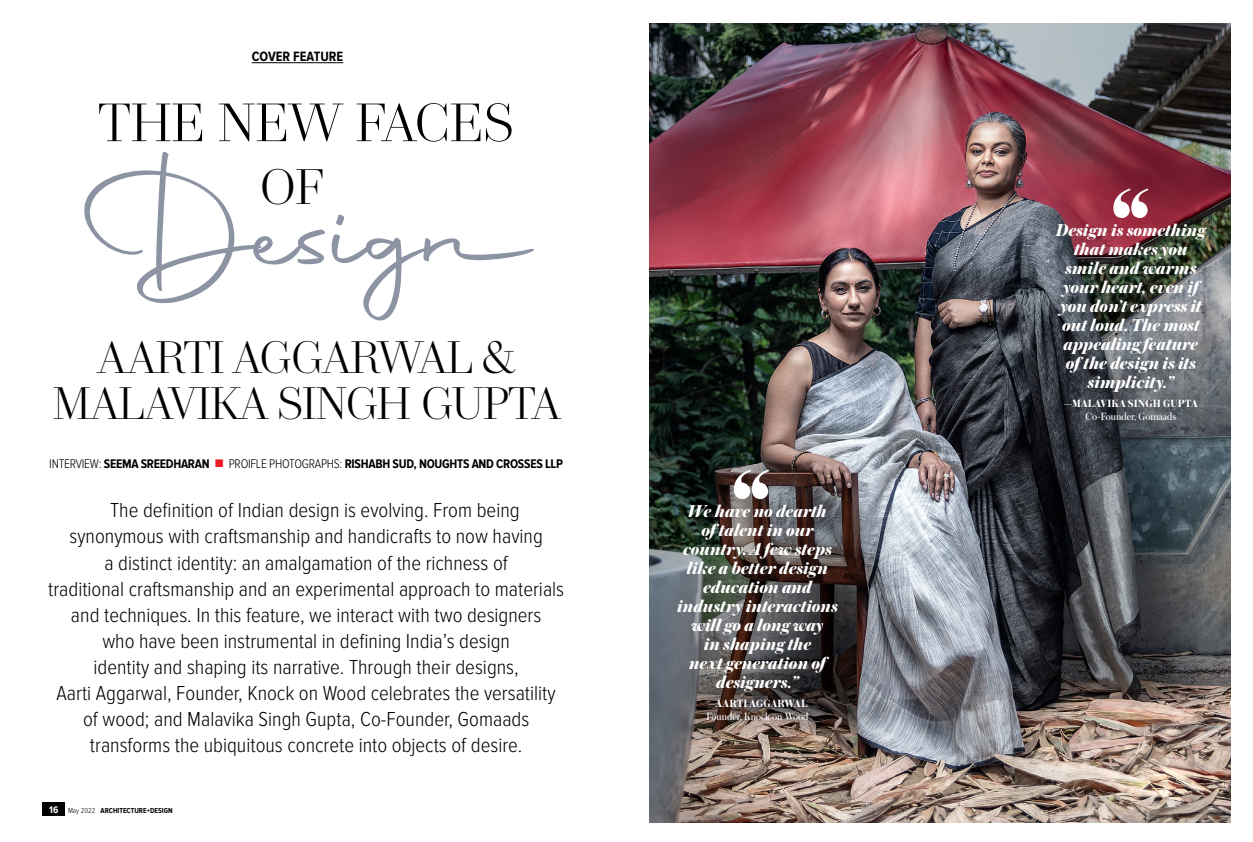
<style>
.page{position:relative;width:1253px;height:842px;background:#fff}
.page>*{position:absolute;margin:0;border:0;box-sizing:border-box;transform-origin:0 0}
.t1{font:148.8px "Autography";letter-spacing:-.01em;color:#8c93a3}
.t2{font:300 52.2px "Trianon Display";color:#000}
.t3{font:300 48.3px "Trianon Display";color:#000}
.t4{font:300 44.1px/46.5px "Trianon Display";letter-spacing:-.02em;color:#000;text-align:center}
.t5{font:300 21px "Proxima Nova Cond";color:#000}
.t6{font:italic 800 18px/19px "Austin";color:#fff;text-align:center}
.t7{font:700 14px "Proxima Nova Cond";color:#000}
.t8{font:700 13px "Proxima Nova Cond";letter-spacing:-.02em;color:#000}
.t9{font:11px "Austin";color:#fff}
.t10{font:700 11px "Austin";letter-spacing:.015em;color:#fff}
.t11{font:700 7.5px "Proxima Nova Cond";color:#000}
.s1{font-weight:300}
.s2{color:#ed1d24}
.s3{font-family:"Proxima Nova A Cond";font-size:10px;color:#fff}
</style>
<div class="page">
<div style="left:43px;top:803px;width:22px;height:13px;background:#000"></div>
<hr style="left:252px;top:63px;width:91px;height:1px;background:#000">
<img style="left:649px;top:23px;width:581px;height:799px">
<svg style="left:734px;top:470px;width:35px;height:29px"></svg>
<svg style="left:1113px;top:189px;width:35px;height:29px"></svg>
<p class="t7" style="left:252px;top:48px;width:93px">COVER FEATURE</p>
<h2 class="t2" style="left:98px;top:82px;width:418px">THE NEW FACES</h2>
<h1 class="t1" style="left:81px;top:137px;width:459px">Design</h1>
<h3 class="t3" style="left:260px;top:150px;width:66px">OF</h3>
<h3 class="t4" style="left:53px;top:332px;width:510px">AARTI AGGARWAL &amp;<br>MALAVIKA SINGH GUPTA</h3>
<p class="t8" style="left:49px;top:456px;width:515px"><span class="s1">INTERVIEW:</span> SEEMA SREEDHARAN <span class="s2">■</span> <span class="s1">PROIFLE PHOTOGRAPHS:</span> RISHABH SUD, NOUGHTS AND CROSSES LLP</p>
<p class="t5" style="left:110px;top:499px;width:411px">The definition of Indian design is evolving. From being</p>
<p class="t5" style="left:69px;top:525px;width:475px">synonymous with craftsmanship and handicrafts to now having</p>
<p class="t5" style="left:104px;top:551px;width:405px">a distinct identity: an amalgamation of the richness of</p>
<p class="t5" style="left:48px;top:577px;width:517px">traditional craftsmanship and an experimental approach to materials</p>
<p class="t5" style="left:71px;top:603px;width:472px">and techniques. In this feature, we interact with two designers</p>
<p class="t5" style="left:102px;top:629px;width:409px">who have been instrumental in defining India’s design</p>
<p class="t5" style="left:94px;top:655px;width:427px">identity and shaping its narrative. Through their designs,</p>
<p class="t5" style="left:57px;top:681px;width:501px">Aarti Aggarwal, Founder, Knock on Wood celebrates the versatility</p>
<p class="t5" style="left:83px;top:707px;width:448px">of wood; and Malavika Singh Gupta, Co-Founder, Gomaads</p>
<p class="t5" style="left:90px;top:733px;width:434px">transforms the ubiquitous concrete into objects of desire.</p>
<p class="t11" style="left:49px;top:806px;width:125px"><span class="s3">16</span> <span class="s1">May 2022</span> ARCHITECTURE+DESIGN</p>
<p class="t6" style="left:677px;top:501px;width:162px">We have no dearth<br>of talent in our country. A few steps like a better design education and industry interactions will go a long way<br>in shaping the<br>next generation of designers.”</p>
<p class="t10" style="left:707px;top:695px;width:101px">—AARTI AGGARWAL</p>
<p class="t9" style="left:706px;top:709px;width:104px">Founder, Knock on Wood</p>
<p class="t6" style="left:1056px;top:220px;width:151px">Design is something that makes you smile and warms your heart, even if you don’t express it out loud. The most appealing feature of the design is its simplicity.”</p>
<p class="t10" style="left:1064px;top:395px;width:135px">—MALAVIKA SINGH GUPTA</p>
<p class="t9" style="left:1086px;top:409px;width:92px">Co-Founder, Gomaads</p>
</div>
